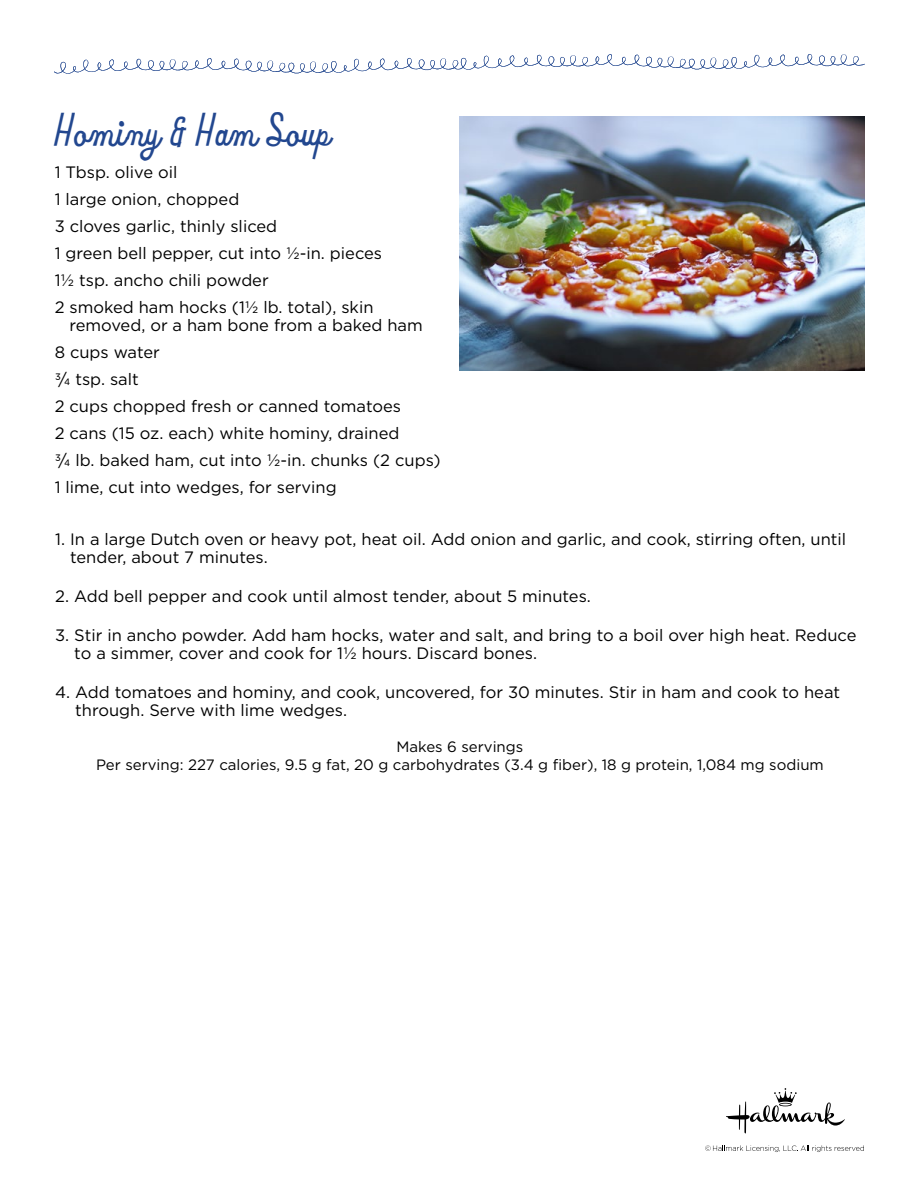
<style>
.page{position:relative;width:918px;height:1188px;background:#fff}
.page>*{position:absolute;margin:0;border:0;box-sizing:border-box;transform-origin:0 0}
.t1{font:700 48px "Hmk Handstand Script BCFG";color:#22478f}
.t2{font:16.5px/27px "Gotham";color:#000}
.t3{font:15px/18px "Gotham";color:#000;text-align:center}
</style>
<div class="page">
<img style="left:459px;top:117px;width:406px;height:254px">
<svg style="left:54px;top:54px;width:811px;height:20px"></svg>
<svg style="left:726px;top:1088px;width:119px;height:45px"></svg>
<svg style="left:705px;top:1145px;width:159px;height:7px"></svg>
<h1 class="t1" style="left:55px;top:103px;width:277px">Hominy &amp; Ham Soup</h1>
<p class="t2" style="left:55px;top:159px;width:329px">1 Tbsp. olive oil<br>1 large onion, chopped<br>3 cloves garlic, thinly sliced<br>1 green bell pepper, cut into ½-in. pieces<br>1½ tsp. ancho chili powder<br>2 smoked ham hocks (1½ lb. total), skin</p>
<p class="t2" style="left:55px;top:312px;width:388px;text-indent:15px">removed, or a ham bone from a baked ham<br>8 cups water<br>3/4 tsp. salt<br>2 cups chopped fresh or canned tomatoes<br>2 cans (15 oz. each) white hominy, drained<br>3/4 lb. baked ham, cut into ½-in. chunks (2 cups)<br>1 lime, cut into wedges, for serving</p>
<p class="t2" style="left:70px;top:530px;width:778px;line-height:18px;text-indent:-15px">1. In a large Dutch oven or heavy pot, heat oil. Add onion and garlic, and cook, stirring often, until tender, about 7 minutes.</p>
<p class="t2" style="left:55px;top:582px;width:537px">2. Add bell pepper and cook until almost tender, about 5 minutes.</p>
<p class="t2" style="left:74px;top:626px;width:784px;line-height:18px;text-indent:-19px">3. Stir in ancho powder. Add ham hocks, water and salt, and bring to a boil over high heat. Reduce to a simmer, cover and cook for 1½ hours. Discard bones.</p>
<p class="t2" style="left:75px;top:683px;width:766px;line-height:18px;text-indent:-20px">4. Add tomatoes and hominy, and cook, uncovered, for 30 minutes. Stir in ham and cook to heat through. Serve with lime wedges.</p>
<p class="t3" style="left:96px;top:737px;width:729px">Makes 6 servings<br>Per serving: 227 calories, 9.5 g fat, 20 g carbohydrates (3.4 g fiber), 18 g protein, 1,084 mg sodium</p>
</div>
